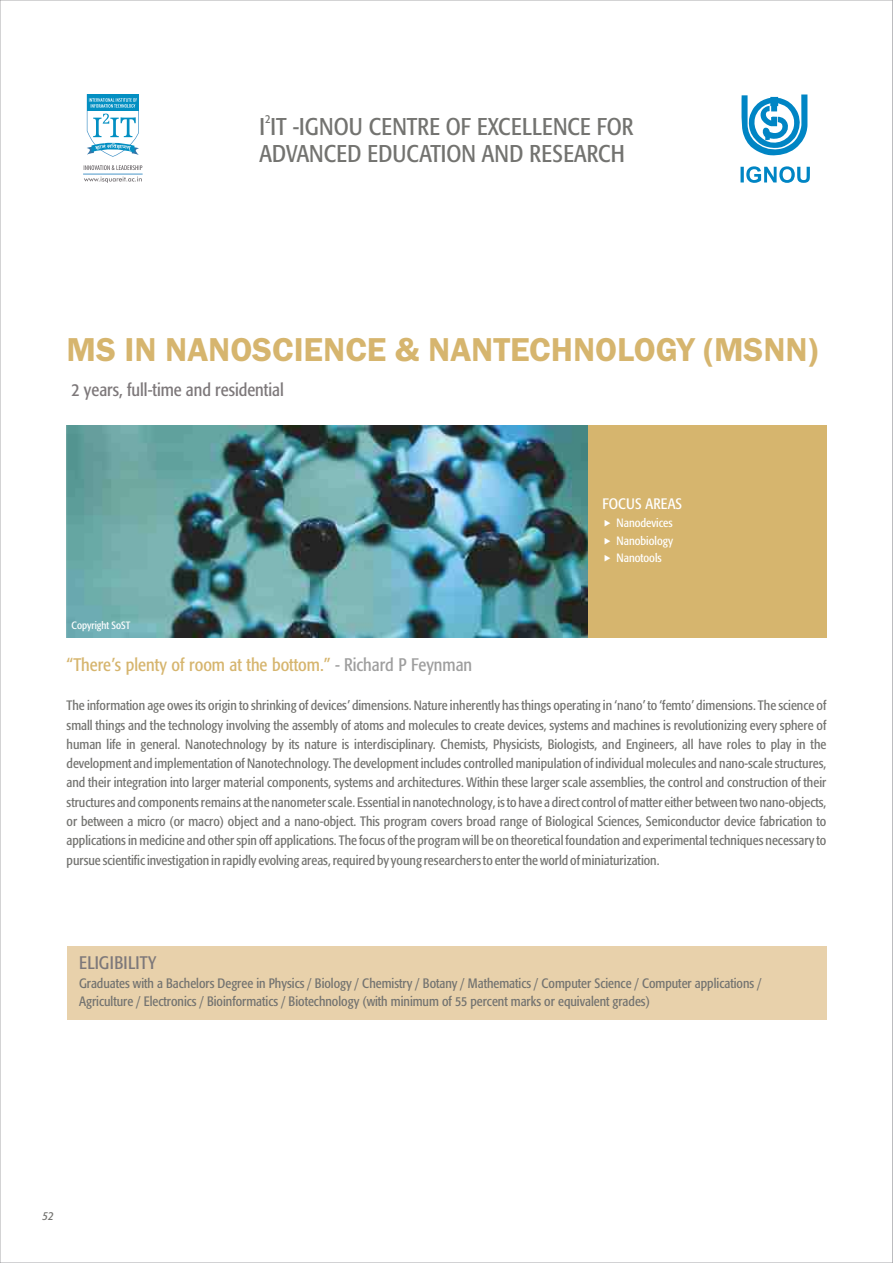
<style>
.page{position:relative;width:893px;height:1263px;background:#fff}
.page>*{position:absolute;margin:0;border:0;box-sizing:border-box;transform-origin:0 0}
.t1{font:600 34.2px "Franklin Got Itc TEE";color:#d6b56e}
.t2{font:24px/26.1px "Formata Condensed";color:#737370}
.t3{font:18px "Formata Condensed";color:#d6b56e}
.t4{font:18px "Formata Condensed";color:#7d787a}
.t5{font:15px "Formata Condensed";letter-spacing:.005em;color:#fff}
.t6{font:13.5px/19.2px "Formata Condensed";color:#737370;text-align:justify}
.t7{font:12px/17.4px "Formata Condensed";color:#fff;text-align:justify}
.t8{font:italic condensed 12px "Formata";color:#737370}
.t9{font:12px "Formata Condensed";color:#737370}
.t10{font:10.5px "Formata Condensed";color:#fff}
.s1{color:#9e9e9e}
</style>
<div class="page">
<img style="left:67px;top:425px;width:521px;height:213px">
<div style="left:588px;top:425px;width:238px;height:213px;background:#d6b56e"></div>
<div style="left:67px;top:946px;width:759px;height:74px;background:#e8d1ab"></div>
<svg style="left:740px;top:166px;width:70px;height:17px"></svg>
<svg style="left:741px;top:94px;width:66px;height:62px"></svg>
<svg style="left:86px;top:94px;width:53px;height:63px"></svg>
<svg style="left:84px;top:165px;width:58px;height:5px"></svg>
<svg style="left:84px;top:177px;width:58px;height:6px"></svg>
<hr style="left:83px;top:174px;width:60px;height:1px;background:#4a96c9">
<svg style="left:892px;top:0;width:1px;height:1263px"></svg>
<p class="t9" style="left:265px;top:114px;width:7px">2</p>
<h2 class="t2" style="left:260px;top:116px;width:375px">I IT -IGNOU CENTRE OF EXCELLENCE FOR<br>ADVANCED EDUCATION AND RESEARCH</h2>
<h1 class="t1" style="left:67px;top:333px;width:753px">MS IN NANOSCIENCE &amp; NANTECHNOLOGY (MSNN)</h1>
<h3 class="t4" style="left:72px;top:382px;width:214px">2 years, full-time and residential</h3>
<p class="t10" style="left:72px;top:621px;width:60px">Copyright SoST</p>
<p class="t5" style="left:603px;top:498px;width:81px">FOCUS AREAS</p>
<p class="t7" style="left:617px;top:515px;width:58px">Nanodevices Nanobiology Nanotools</p>
<h3 class="t3" style="left:67px;top:657px;width:407px">“There’s plenty of room at the bottom.” <span class="s1">- Richard P Feynman</span></h3>
<p class="t6" style="left:67px;top:697px;width:761px">The information age owes its origin to shrinking of devices’ dimensions. Nature inherently has things operating in ‘nano’ to ‘femto’ dimensions. The science of small things and the technology involving the assembly of atoms and molecules to create devices, systems and machines is revolutionizing every sphere of human life in general. Nanotechnology by its nature is interdisciplinary. Chemists, Physicists, Biologists, and Engineers, all have roles to play in the development and implementation of Nanotechnology. The development includes controlled manipulation of individual molecules and nano-scale structures, and their integration into larger material components, systems and architectures. Within these larger scale assemblies, the control and construction of their structures and components remains at the nanometer scale. Essential in nanotechnology, is to have a direct control of matter either between two nano-objects, or between a micro (or macro) object and a nano-object. This program covers broad range of Biological Sciences, Semiconductor device fabrication to applications in medicine and other spin off applications. The focus of the program will be on theoretical foundation and experimental techniques necessary to pursue scientific investigation in rapidly evolving areas, required by young researchers to enter the world of miniaturization.</p>
<h3 class="t4" style="left:79px;top:955px;width:79px">ELIGIBILITY</h3>
<p class="t6" style="left:79px;top:975px;width:684px;line-height:17.7px">Graduates with a Bachelors Degree in Physics / Biology / Chemistry / Botany / Mathematics / Computer Science / Computer applications /<br>Agriculture / Electronics / Bioinformatics / Biotechnology (with minimum of 55 percent marks or equivalent grades)</p>
<p class="t8" style="left:43px;top:1211px;width:12px">52</p>
</div>
